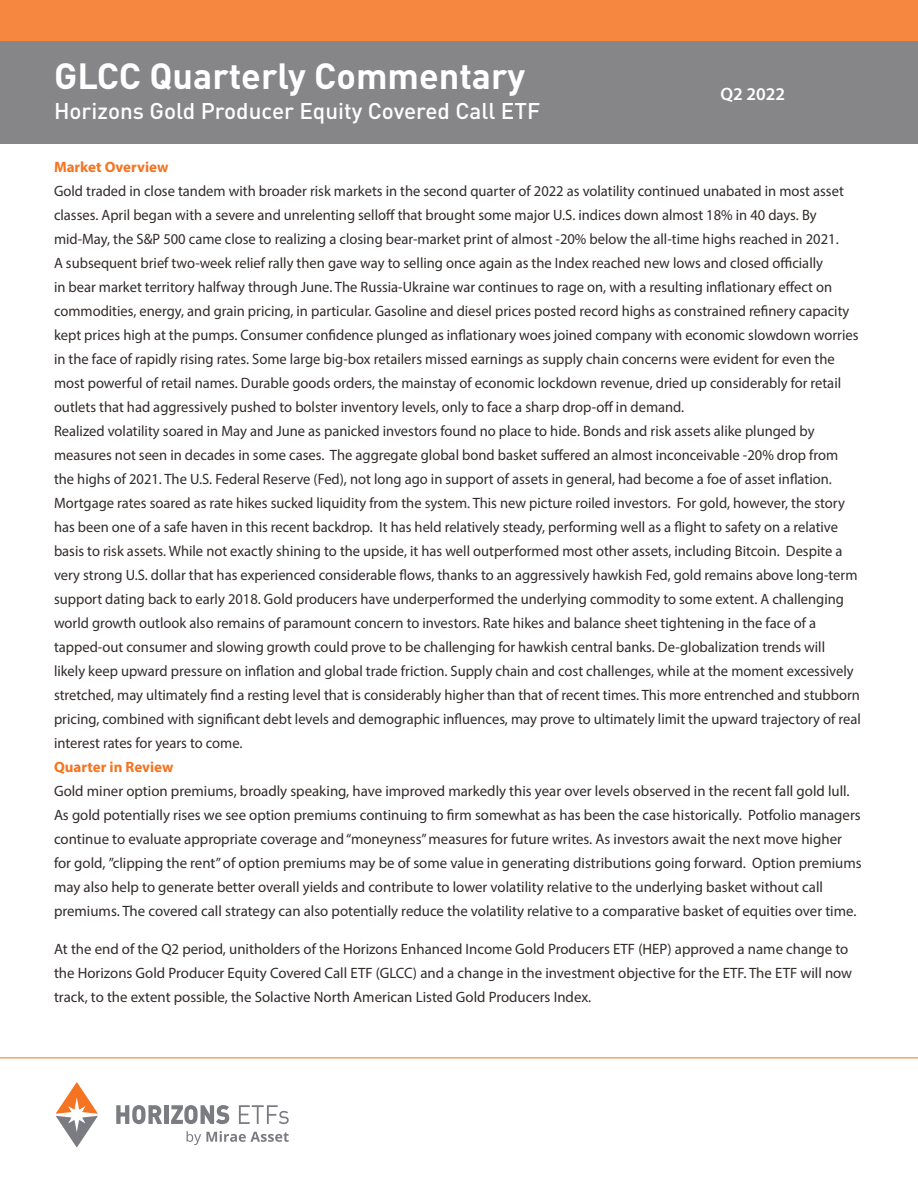
<style>
.page{position:relative;width:918px;height:1188px;background:#fff}
.page>*{position:absolute;margin:0;border:0;box-sizing:border-box;transform-origin:0 0}
.t1{font:700 36px "DIN Pro";color:#fff}
.t2{font:500 22.5px "DIN Pro";color:#fff}
.t3{font:600 18px "Myriad Pro";color:#fff}
.t4{font:15px/24px "Myriad Pro";color:#322b29}
.t5{font:700 15px "Myriad Pro";color:#f47421}
</style>
<div class="page">
<div style="left:0;top:41px;width:918px;height:103px;background:#868588"></div>
<div style="left:0;top:0;width:918px;height:41px;background:#f58740"></div>
<hr style="left:0;top:1058px;width:918px;height:1px;background:#f47421">
<svg style="left:187px;top:1131px;width:102px;height:14px"></svg>
<svg style="left:56px;top:1082px;width:42px;height:66px"></svg>
<svg style="left:116px;top:1105px;width:46px;height:19px"></svg>
<div style="left:164px;top:1105px;width:5px;height:19px;background:#7a7c81"></div>
<svg style="left:171px;top:1105px;width:58px;height:19px"></svg>
<svg style="left:239px;top:1105px;width:50px;height:19px"></svg>
<h1 class="t1" style="left:54px;top:46px;width:473px">GLCC Quarterly Commentary</h1>
<h2 class="t2" style="left:54px;top:93px;width:488px">Horizons Gold Producer Equity Covered Call ETF</h2>
<p class="t3" style="left:720px;top:83px;width:66px">Q2 2022</p>
<p class="t5" style="left:54px;top:157px;width:116px">Market Overview</p>
<p class="t4" style="left:54px;top:179px;width:808px">Gold traded in close tandem with broader risk markets in the second quarter of 2022 as volatility continued unabated in most asset classes. April began with a severe and unrelenting selloff that brought some major U.S. indices down almost 18% in 40 days. By mid-May, the S&amp;P 500 came close to realizing a closing bear-market print of almost -20% below the all-time highs reached in 2021.<br>A subsequent brief two-week relief rally then gave way to selling once again as the Index reached new lows and closed officially<br>in bear market territory halfway through June. The Russia-Ukraine war continues to rage on, with a resulting inflationary effect on commodities, energy, and grain pricing, in particular. Gasoline and diesel prices posted record highs as constrained refinery capacity kept prices high at the pumps. Consumer confidence plunged as inflationary woes joined company with economic slowdown worries in the face of rapidly rising rates. Some large big-box retailers missed earnings as supply chain concerns were evident for even the most powerful of retail names. Durable goods orders, the mainstay of economic lockdown revenue, dried up considerably for retail outlets that had aggressively pushed to bolster inventory levels, only to face a sharp drop-off in demand.<br>Realized volatility soared in May and June as panicked investors found no place to hide. Bonds and risk assets alike plunged by measures not seen in decades in some cases. The aggregate global bond basket suffered an almost inconceivable -20% drop from the highs of 2021. The U.S. Federal Reserve (Fed), not long ago in support of assets in general, had become a foe of asset inflation.<br>Mortgage rates soared as rate hikes sucked liquidity from the system. This new picture roiled investors. For gold, however, the story has been one of a safe haven in this recent backdrop. It has held relatively steady, performing well as a flight to safety on a relative basis to risk assets. While not exactly shining to the upside, it has well outperformed most other assets, including Bitcoin. Despite a very strong U.S. dollar that has experienced considerable flows, thanks to an aggressively hawkish Fed, gold remains above long-term support dating back to early 2018. Gold producers have underperformed the underlying commodity to some extent. A challenging world growth outlook also remains of paramount concern to investors. Rate hikes and balance sheet tightening in the face of a tapped-out consumer and slowing growth could prove to be challenging for hawkish central banks. De-globalization trends will<br>likely keep upward pressure on inflation and global trade friction. Supply chain and cost challenges, while at the moment excessively stretched, may ultimately find a resting level that is considerably higher than that of recent times. This more entrenched and stubborn pricing, combined with significant debt levels and demographic influences, may prove to ultimately limit the upward trajectory of real interest rates for years to come.</p>
<p class="t5" style="left:54px;top:757px;width:121px">Quarter in Review</p>
<p class="t4" style="left:54px;top:779px;width:809px">Gold miner option premiums, broadly speaking, have improved markedly this year over levels observed in the recent fall gold lull.<br>As gold potentially rises we see option premiums continuing to firm somewhat as has been the case historically. Potfolio managers continue to evaluate appropriate coverage and “moneyness” measures for future writes. As investors await the next move higher for gold, ”clipping the rent” of option premiums may be of some value in generating distributions going forward. Option premiums may also help to generate better overall yields and contribute to lower volatility relative to the underlying basket without call premiums. The covered call strategy can also potentially reduce the volatility relative to a comparative basket of equities over time.</p>
<p class="t4" style="left:54px;top:936px;width:800px">At the end of the Q2 period, unitholders of the Horizons Enhanced Income Gold Producers ETF (HEP) approved a name change to the Horizons Gold Producer Equity Covered Call ETF (GLCC) and a change in the investment objective for the ETF. The ETF will now track, to the extent possible, the Solactive North American Listed Gold Producers Index.</p>
</div>
